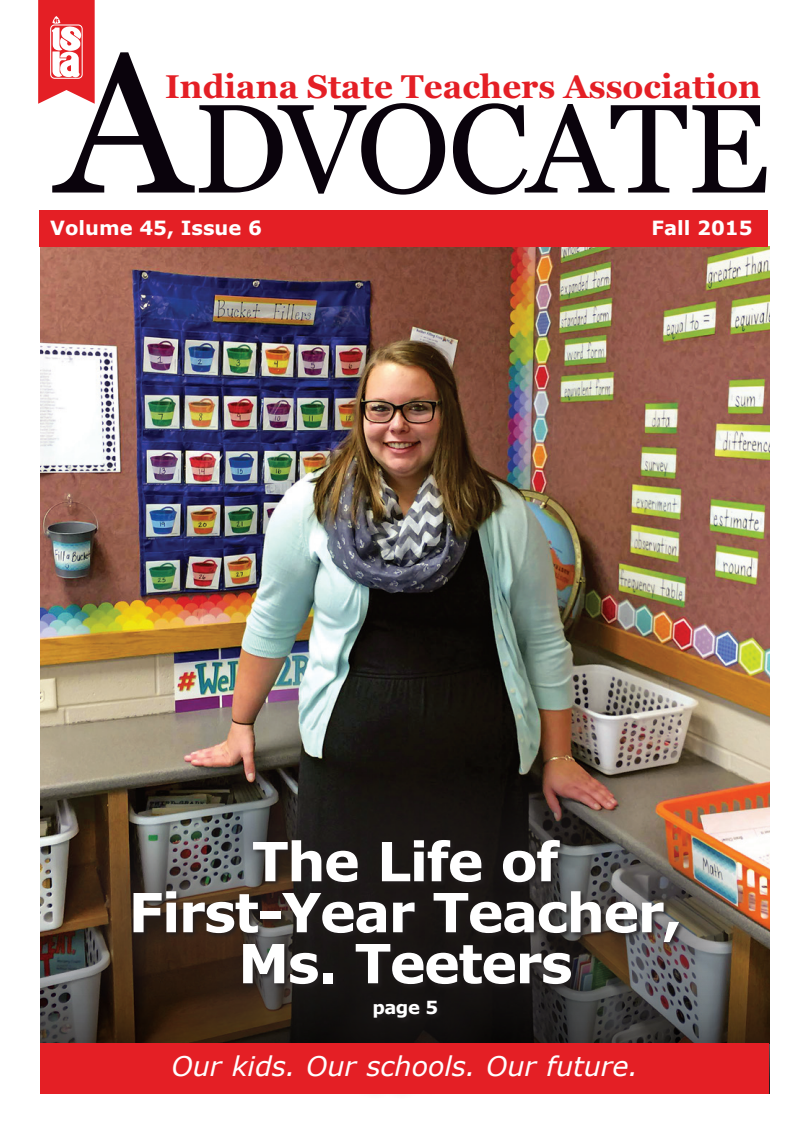
<style>
.page{position:relative;width:810px;height:1134px;background:#fff}
.page>*{position:absolute;margin:0;border:0;box-sizing:border-box;transform-origin:0 0}
.t1{font:126px "Georgia";letter-spacing:-.015em;color:#0a030c}
.t2{font:700 54px/51px "Verdana";letter-spacing:-.03em;color:#fff;text-align:center}
.t3{font:700 33px "Georgia";color:#e41f25}
.t4{font:italic 27px "Verdana";color:#fff}
.t5{font:700 19.5px "Verdana";color:#fff}
.t6{font:700 18px "Verdana";color:#fff}
.s1{font-size:199.5px}
</style>
<div class="page">
<img style="left:40px;top:247px;width:729px;height:577px">
<img style="left:40px;top:824px;width:730px;height:270px">
<img style="left:53px;top:759px;width:707px;height:284px">
<svg style="left:38px;top:0;width:57px;height:104px"></svg>
<div style="left:39px;top:210px;width:729px;height:37px;background:#e41f25"></div>
<div style="left:40px;top:1043px;width:729px;height:51px;background:#e41f25"></div>
<p class="t1" style="left:56px;top:73px;width:715px"><span class="s1">A</span>DVOCATE</p>
<p class="t3" style="left:165px;top:65px;width:597px">Indiana State Teachers Association</p>
<p class="t5" style="left:50px;top:214px;width:213px">Volume 45, Issue 6</p>
<p class="t5" style="left:651px;top:214px;width:103px">Fall 2015</p>
<p class="t2" style="left:129px;top:835px;width:555px">The Life of<br>First-Year Teacher,<br>Ms. Teeters</p>
<p class="t6" style="left:372px;top:995px;width:68px">page 5</p>
<p class="t4" style="left:172px;top:1047px;width:468px">Our kids. Our schools. Our future.</p>
</div>
